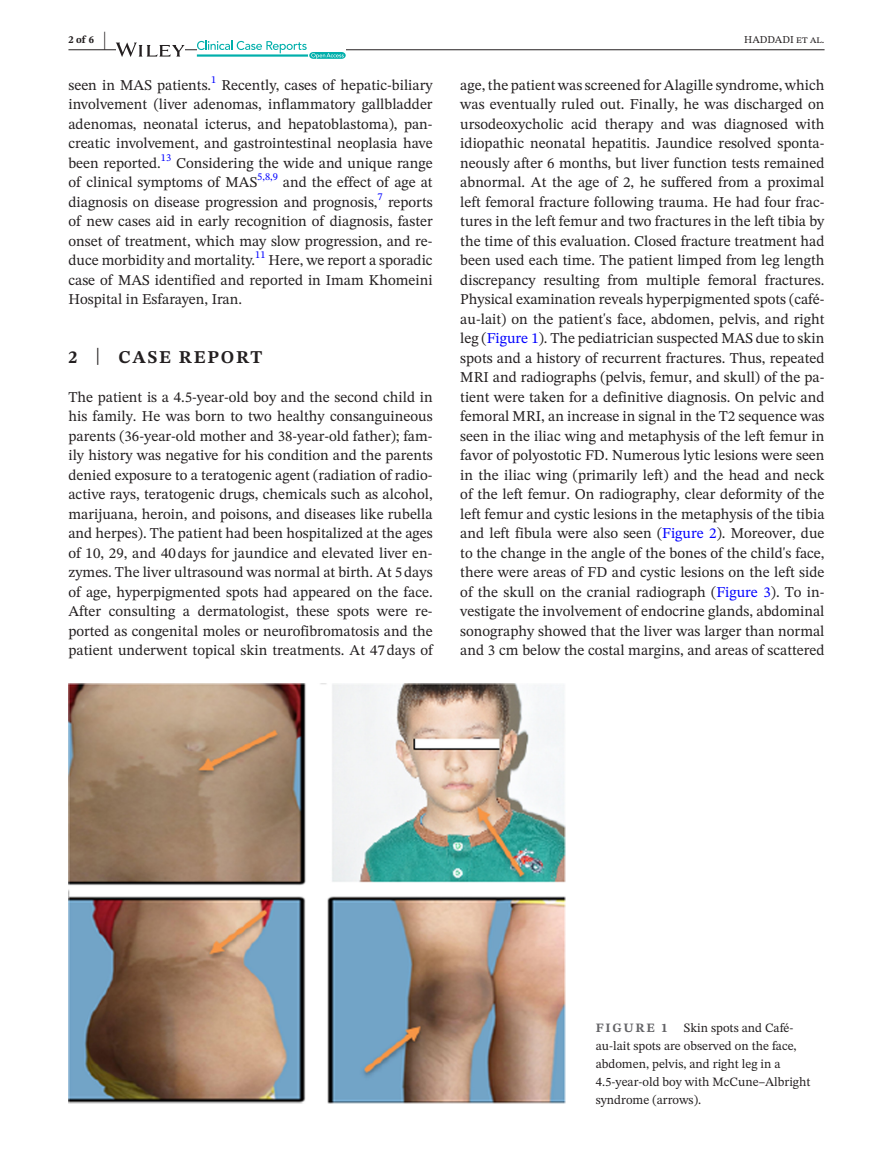
<style>
.page{position:relative;width:893px;height:1174px;background:#fff}
.page>*{position:absolute;margin:0;border:0;box-sizing:border-box;transform-origin:0 0}
.t1{font:700 18px "STIX Two Text";letter-spacing:.1em;color:#231f20}
.t2{font:15px/19.5px "STIX Two Text";color:#231f20;text-align:justify}
.t3{font:12.75px/18px "STIX Two Text";color:#231f20}
.t4{font:700 12.75px "STIX Two Text";letter-spacing:.14em;color:#636366}
.t5{font:10.5px "STIX Two Text";color:#231f20}
.t6{font:10.5px "STIX Two Text";color:#00f}
.t7{font:700 10.5px "STIX Two Text";color:#231f20}
.s1{font-size:21px}
.s2{color:#00f}
.s3{font-weight:400;font-size:23.7px}
</style>
<div class="page">
<hr style="left:68px;top:49px;width:756px;height:1px;background:#231f20">
<svg style="left:116px;top:43px;width:69px;height:14px"></svg>
<svg style="left:197px;top:41px;width:149px;height:18px"></svg>
<img style="left:68px;top:684px;width:498px;height:420px">
<p class="t7" style="left:68px;top:32px;width:39px">2 of 6 <span class="s1">|</span></p>
<p class="t5" style="left:744px;top:32px;width:82px">HADDADI et al.</p>
<p class="t2" style="left:68px;top:75px;width:144px">seen in MAS patients.</p>
<p class="t6" style="left:211px;top:72px;width:7px">1</p>
<p class="t2" style="left:68px;top:75px;width:366px;text-indent:153px">Recently, cases of hepatic-biliary involvement (liver adenomas, inflammatory gallbladder adenomas, neonatal icterus, and hepatoblastoma), pan&shy;creatic involvement, and gastrointestinal neoplasia have been reported.</p>
<p class="t2" style="left:460px;top:75px;width:366px">age, the patient was screened for Alagille syndrome, which was eventually ruled out. Finally, he was discharged on ursodeoxycholic acid therapy and was diagnosed with idiopathic neonatal hepatitis. Jaundice resolved sponta&shy;neously after 6 months, but liver function tests remained abnormal. At the age of 2, he suffered from a proximal left femoral fracture following trauma. He had four frac&shy;tures in the left femur and two fractures in the left tibia by the time of this evaluation. Closed fracture treatment had been used each time. The patient limped from leg length discrepancy resulting from multiple femoral fractures.<br>Physical examination reveals hyperpigmented spots (café&shy;au-lait) on the patient's face, abdomen, pelvis, and right leg (<span class="s2">Figure 1</span>). The pediatrician suspected MAS due to skin spots and a history of recurrent fractures. Thus, repeated MRI and radiographs (pelvis, femur, and skull) of the pa&shy;tient were taken for a definitive diagnosis. On pelvic and femoral MRI, an increase in signal in the T2 sequence was seen in the iliac wing and metaphysis of the left femur in favor of polyostotic FD. Numerous lytic lesions were seen in the iliac wing (primarily left) and the head and neck of the left femur. On radiography, clear deformity of the left femur and cystic lesions in the metaphysis of the tibia and left fibula were also seen (<span class="s2">Figure 2</span>). Moreover, due to the change in the angle of the bones of the child's face, there were areas of FD and cystic lesions on the left side of the skull on the cranial radiograph (<span class="s2">Figure 3</span>). To in&shy;vestigate the involvement of endocrine glands, abdominal sonography showed that the liver was larger than normal and 3 cm below the costal margins, and areas of scattered</p>
<p class="t6" style="left:161px;top:150px;width:12px">13</p>
<p class="t2" style="left:68px;top:153px;width:366px;text-indent:108px">Considering the wide and unique range of clinical symptoms of MAS</p>
<p class="t6" style="left:257px;top:169px;width:22px">5,8,9</p>
<p class="t2" style="left:68px;top:172px;width:366px;text-indent:214px">and the effect of age at diagnosis on disease progression and prognosis,</p>
<p class="t6" style="left:378px;top:189px;width:7px">7</p>
<p class="t2" style="left:68px;top:192px;width:366px;text-indent:320px">reports of new cases aid in early recognition of diagnosis, faster onset of treatment, which may slow progression, and re&shy;duce morbidity and mortality.</p>
<p class="t6" style="left:255px;top:247px;width:12px">11</p>
<p class="t2" style="left:68px;top:250px;width:366px;text-indent:200px">Here, we report a sporadic case of MAS identified and reported in Imam Khomeini Hospital in Esfarayen, Iran.</p>
<p class="t1" style="left:68px;top:344px;width:195px">2 <span class="s3">|</span> CASE REPORT</p>
<p class="t2" style="left:68px;top:387px;width:366px">The patient is a 4.5-year-old boy and the second child in his family. He was born to two healthy consanguineous parents (36-year-old mother and 38-year-old father); fam&shy;ily history was negative for his condition and the parents denied exposure to a teratogenic agent (radiation of radio&shy;active rays, teratogenic drugs, chemicals such as alcohol, marijuana, heroin, and poisons, and diseases like rubella and herpes). The patient had been hospitalized at the ages of 10, 29, and 40days for jaundice and elevated liver en&shy;zymes. The liver ultrasound was normal at birth. At 5days of age, hyperpigmented spots had appeared on the face.<br>After consulting a dermatologist, these spots were re&shy;ported as congenital moles or neurofibromatosis and the patient underwent topical skin treatments. At 47days of</p>
<p class="t3" style="left:596px;top:1018px;width:216px;text-indent:88px">Skin spots and Café&shy;au-lait spots are observed on the face, abdomen, pelvis, and right leg in a<br>4.5-year-old boy with McCune–Albright syndrome (arrows).</p>
<p class="t4" style="left:596px;top:1018px;width:73px">FIGURE 1</p>
</div>
